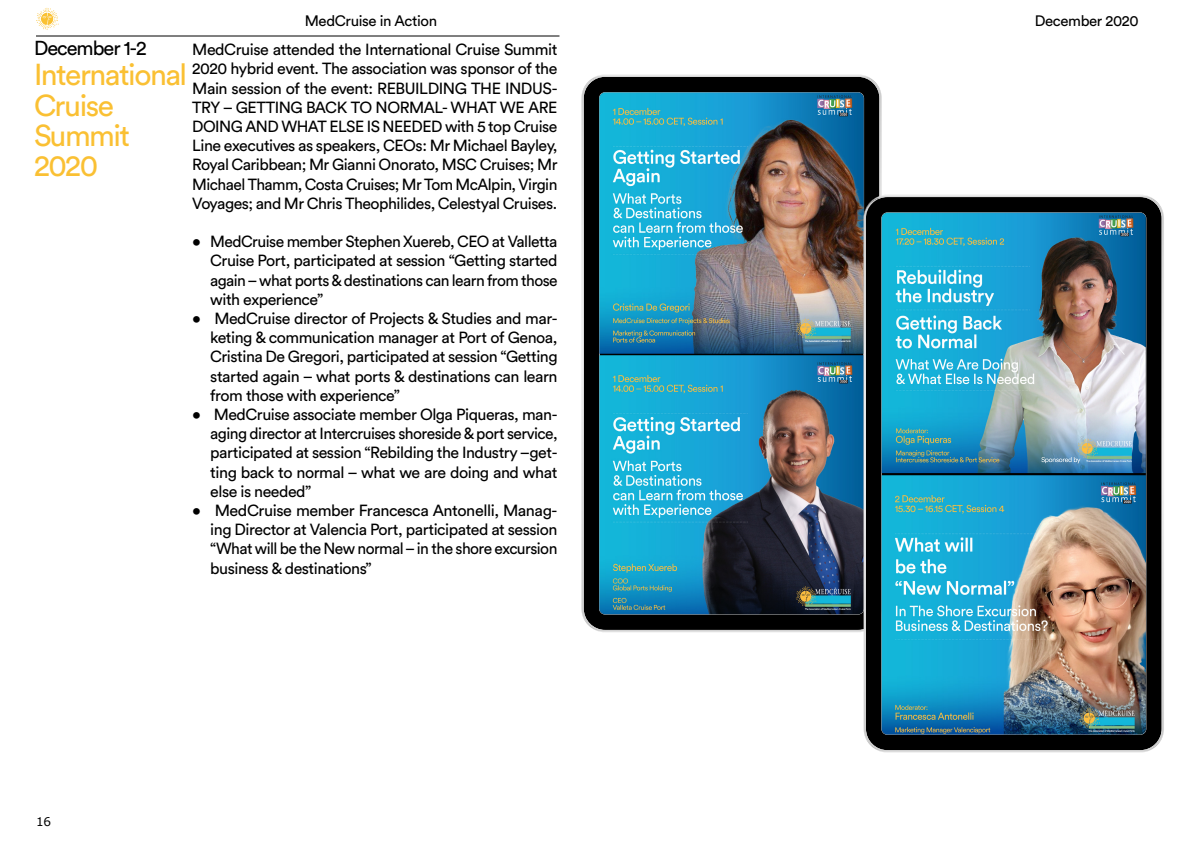
<style>
.page{position:relative;width:1191px;height:842px;background:#fff}
.page>*{position:absolute;margin:0;border:0;box-sizing:border-box;transform-origin:0 0}
.numbers-Grey-MIDI{font:30px "Circular Std";letter-spacing:-.05em;color:#fac033}
.Small-Title{font:20px "Circular Std";letter-spacing:-.05em;color:#000}
.BODY{font:16px/19.2px "Circular Std";letter-spacing:-.03em;color:#000;text-align:justify}
.t1{font:15px "Circular Std";letter-spacing:-.025em;color:#000}
.t2{font:12px "Verdana";color:#000}
</style>
<div class="page">
<hr style="left:36px;top:36px;width:523px;height:1px;background:#000">
<img style="left:581px;top:75px;width:583px;height:677px">
<img style="left:881px;top:213px;width:264px;height:260px">
<img style="left:881px;top:475px;width:265px;height:259px">
<svg style="left:36px;top:8px;width:23px;height:22px"></svg>
<p class="t1" style="left:305px;top:12px;width:134px">MedCruise in Action</p>
<p class="t1" style="left:1034px;top:12px;width:105px">December 2020</p>
<p class="Small-Title" style="left:34px;top:36px;width:114px">December 1-2</p>
<p class="numbers-Grey-MIDI" style="left:34px;top:57px;width:155px">International</p>
<p class="numbers-Grey-MIDI" style="left:34px;top:87px;width:81px">Cruise</p>
<p class="numbers-Grey-MIDI" style="left:34px;top:117px;width:98px">Summit</p>
<p class="numbers-Grey-MIDI" style="left:34px;top:147px;width:66px">2020</p>
<p class="BODY" style="left:192px;top:40px;width:367px">MedCruise attended the International Cruise Summit 2020 hybrid event. The association was sponsor of the Main session of the event: REBUILDING THE INDUS-TRY – GETTING BACK TO NORMAL- WHAT WE ARE DOING AND WHAT ELSE IS NEEDED with 5 top Cruise Line executives as speakers, CEOs: Mr Michael Bayley, Royal Caribbean; Mr Gianni Onorato, MSC Cruises; Mr Michael Thamm, Costa Cruises; Mr Tom McAlpin, Virgin Voyages; and Mr Chris Theophilides, Celestyal Cruises.</p>
<p class="BODY" style="left:210px;top:232px;width:349px;text-indent:-18px">• MedCruise member Stephen Xuereb, CEO at Valletta Cruise Port, participated at session “Getting started again – what ports &amp; destinations can learn from those with experience”</p>
<p class="BODY" style="left:210px;top:309px;width:349px;text-indent:-18px">• MedCruise director of Projects &amp; Studies and mar&shy;keting &amp; communication manager at Port of Genoa, Cristina De Gregori, participated at session “Getting started again – what ports &amp; destinations can learn from those with experience”</p>
<p class="BODY" style="left:210px;top:405px;width:349px;text-indent:-18px">• MedCruise associate member Olga Piqueras, man&shy;aging director at Intercruises shoreside &amp; port service, participated at session “Rebilding the Industry –get&shy;ting back to normal – what we are doing and what else is needed”</p>
<p class="BODY" style="left:210px;top:501px;width:349px;text-indent:-18px">• MedCruise member Francesca Antonelli, Manag&shy;ing Director at Valencia Port, participated at session “What will be the New normal – in the shore excursion business &amp; destinations”</p>
<p class="t2" style="left:36px;top:814px;width:17px">16</p>
</div>
